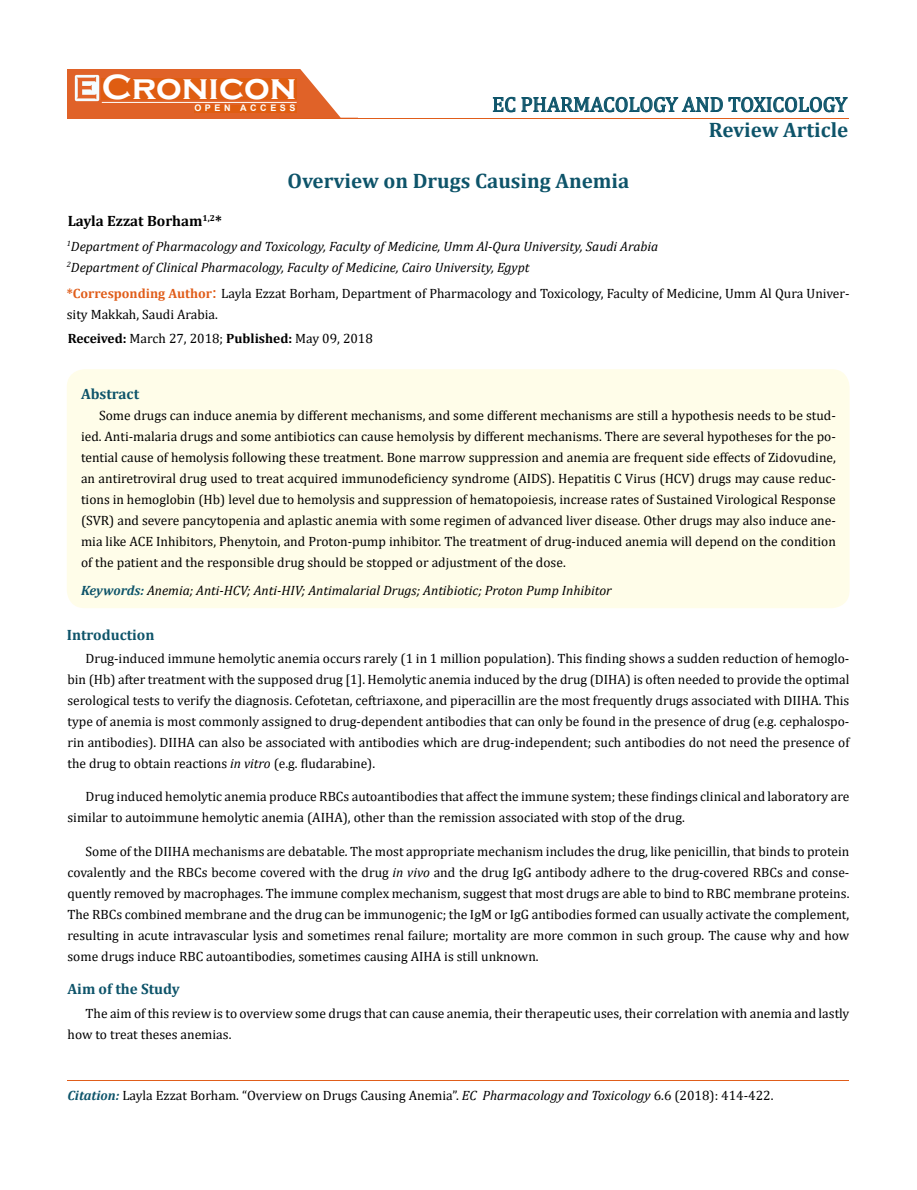
<style>
.page{position:relative;width:917px;height:1190px;background:#fff}
.page>*{position:absolute;margin:0;border:0;box-sizing:border-box;transform-origin:0 0}
.t1{font:700 36px "Copperplate Gothic";color:#fff}
.t2{font:700 21px "Cambria";color:#0e546a}
.t3{font:21px "Cambria";color:#0e546a}
.t4{font:700 15px "Cambria";color:#0e546a}
.t5{font:700 15px "Cambria";color:#000}
.t6{font:13.5px/21px "Cambria";color:#000}
.t7{font:italic 13.5px/21px "Cambria";color:#000}
.t8{font:700 9px "Arial";letter-spacing:.4em;color:#fff}
.s1{font-weight:700;color:#e05d1a}
.s2{font-size:18px;color:#e05d1a}
.s3{font-weight:700}
.s4{font-weight:700;color:#0e546a}
.s5{font-style:italic}
.s6{font-weight:700;font-style:italic;color:#0e546a}
</style>
<div class="page">
<div style="left:67px;top:70px;width:290px;height:49px;background:#e06228"></div>
<svg style="left:300px;top:69px;width:58px;height:49px"></svg>
<img style="left:75px;top:75px;width:24px;height:26px">
<div style="left:102px;top:79px;width:195px;height:21px;background:#df5d11"></div>
<div style="left:194px;top:105px;width:103px;height:7px;background:#df5d11"></div>
<svg style="left:492px;top:97px;width:23px;height:15px"></svg>
<svg style="left:521px;top:97px;width:326px;height:15px"></svg>
<hr style="left:102px;top:102px;width:194px;height:1px;background:#fff">
<hr style="left:279px;top:118px;width:569px;height:1px;background:#e05d1a">
<hr style="left:67px;top:1080px;width:782px;height:1px;background:#e05d1a">
<div style="left:67px;top:369px;width:782px;height:239px;background:#fffde9;border-radius:18px"></div>
<h1 class="t1" style="left:102px;top:68px;width:196px">Cronicon</h1>
<p class="t8" style="left:194px;top:102px;width:103px">OPEN ACCESS</p>
<h2 class="t3" style="left:492px;top:92px;width:356px">EC PHARMACOLOGY AND TOXICOLOGY</h2>
<h2 class="t2" style="left:708px;top:115px;width:141px">Review Article</h2>
<h2 class="t2" style="left:287px;top:166px;width:343px">Overview on Drugs Causing Anemia</h2>
<p class="t5" style="left:68px;top:211px;width:156px">Layla Ezzat Borham<sup>1,2</sup>*</p>
<p class="t7" style="left:67px;top:235px;width:593px"><sup>1</sup>Department of Pharmacology and Toxicology, Faculty of Medicine, Umm Al-Qura University, Saudi Arabia<br><sup>2</sup>Department of Clinical Pharmacology, Faculty of Medicine, Cairo University, Egypt</p>
<p class="t6" style="left:67px;top:283px;width:784px"><span class="s1">*Corresponding Author</span><span class="s2">:</span> Layla Ezzat Borham, Department of Pharmacology and Toxicology, Faculty of Medicine, Umm Al Qura Univer&shy;sity Makkah, Saudi Arabia.</p>
<p class="t6" style="left:68px;top:328px;width:307px"><span class="s3">Received:</span> March 27, 2018; <span class="s3">Published:</span> May 09, 2018</p>
<p class="t4" style="left:81px;top:383px;width:60px">Abstract</p>
<p class="t6" style="left:81px;top:405px;width:756px;text-align:justify;text-indent:18px">Some drugs can induce anemia by different mechanisms, and some different mechanisms are still a hypothesis needs to be stud&shy;ied. Anti-malaria drugs and some antibiotics can cause hemolysis by different mechanisms. There are several hypotheses for the po&shy;tential cause of hemolysis following these treatment. Bone marrow suppression and anemia are frequent side effects of Zidovudine, an antiretroviral drug used to treat acquired immunodeficiency syndrome (AIDS). Hepatitis C Virus (HCV) drugs may cause reduc&shy;tions in hemoglobin (Hb) level due to hemolysis and suppression of hematopoiesis, increase rates of Sustained Virological Response (SVR) and severe pancytopenia and aplastic anemia with some regimen of advanced liver disease. Other drugs may also induce ane&shy;mia like ACE Inhibitors, Phenytoin, and Proton-pump inhibitor. The treatment of drug-induced anemia will depend on the condition of the patient and the responsible drug should be stopped or adjustment of the dose.</p>
<p class="t7" style="left:81px;top:579px;width:532px"><span class="s4">Keywords:</span> Anemia; Anti-HCV; Anti-HIV; Antimalarial Drugs; Antibiotic; Proton Pump Inhibitor</p>
<p class="t4" style="left:67px;top:624px;width:89px">Introduction</p>
<p class="t6" style="left:67px;top:648px;width:783px;text-align:justify;text-indent:18px">Drug-induced immune hemolytic anemia occurs rarely (1 in 1 million population). This finding shows a sudden reduction of hemoglo&shy;bin (Hb) after treatment with the supposed drug [1]. Hemolytic anemia induced by the drug (DIHA) is often needed to provide the optimal serological tests to verify the diagnosis. Cefotetan, ceftriaxone, and piperacillin are the most frequently drugs associated with DIIHA. This type of anemia is most commonly assigned to drug-dependent antibodies that can only be found in the presence of drug (e.g. cephalospo&shy;rin antibodies). DIIHA can also be associated with antibodies which are drug-independent; such antibodies do not need the presence of the drug to obtain reactions <span class="s5">in vitro</span> (e.g. fludarabine).</p>
<p class="t6" style="left:67px;top:786px;width:783px;text-indent:18px">Drug induced hemolytic anemia produce RBCs autoantibodies that affect the immune system; these findings clinical and laboratory are similar to autoimmune hemolytic anemia (AIHA), other than the remission associated with stop of the drug.</p>
<p class="t6" style="left:67px;top:841px;width:783px;text-align:justify;text-indent:18px">Some of the DIIHA mechanisms are debatable. The most appropriate mechanism includes the drug, like penicillin, that binds to protein covalently and the RBCs become covered with the drug <span class="s5">in vivo</span> and the drug IgG antibody adhere to the drug-covered RBCs and conse&shy;quently removed by macrophages. The immune complex mechanism, suggest that most drugs are able to bind to RBC membrane proteins.<br>The RBCs combined membrane and the drug can be immunogenic; the IgM or IgG antibodies formed can usually activate the complement, resulting in acute intravascular lysis and sometimes renal failure; mortality are more common in such group. The cause why and how some drugs induce RBC autoantibodies, sometimes causing AIHA is still unknown.</p>
<p class="t4" style="left:67px;top:978px;width:114px">Aim of the Study</p>
<p class="t6" style="left:68px;top:1003px;width:783px;text-indent:18px">The aim of this review is to overview some drugs that can cause anemia, their therapeutic uses, their correlation with anemia and lastly how to treat theses anemias.</p>
<p class="t6" style="left:67px;top:1084px;width:707px"><span class="s6">Citation:</span> Layla Ezzat Borham. “Overview on Drugs Causing Anemia”. <span class="s5">EC Pharmacology and Toxicology</span> 6.6 (2018): 414-422.</p>
</div>
